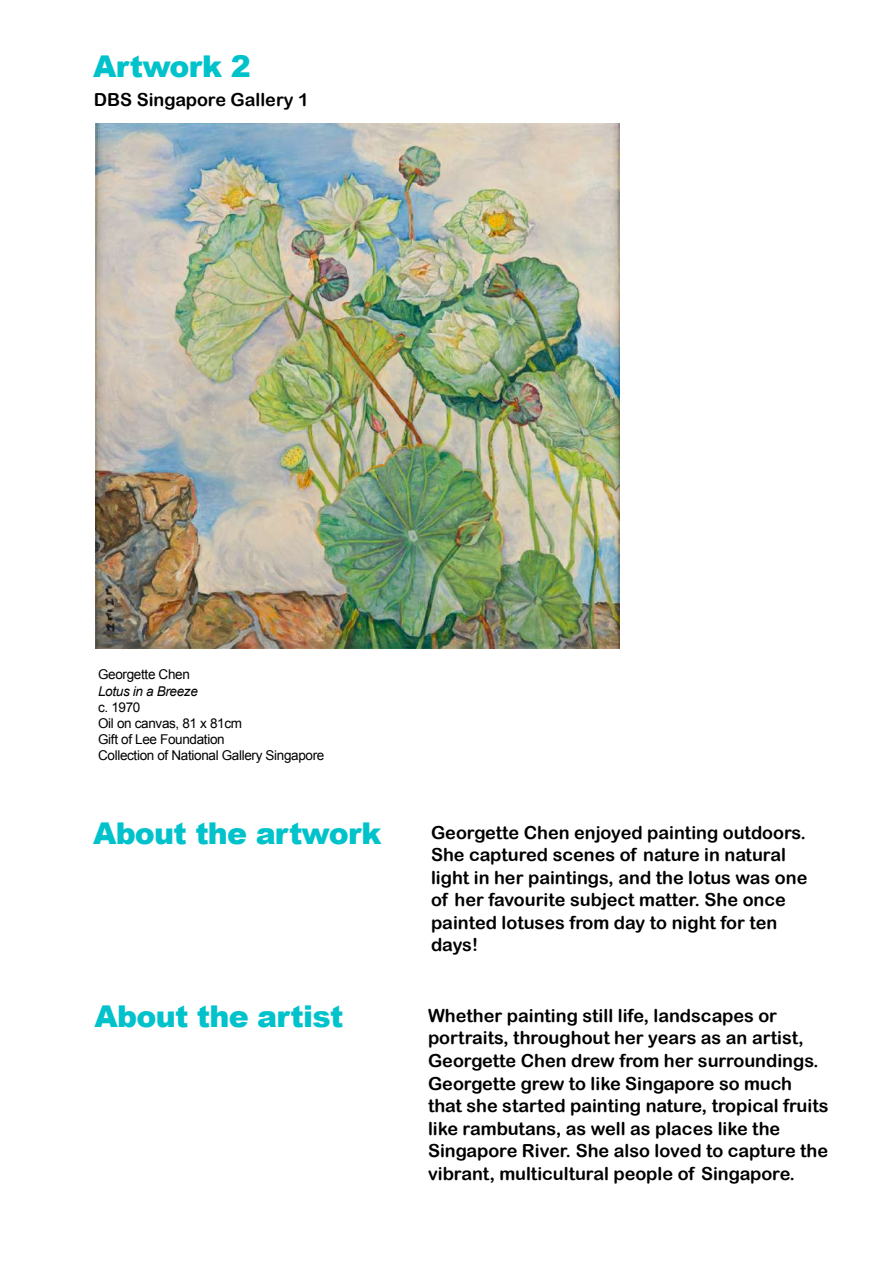
<style>
.page{position:relative;width:894px;height:1264px;background:#fff}
.page>*{position:absolute;margin:0;border:0;box-sizing:border-box;transform-origin:0 0}
.t1{font:900 30px "Arial";letter-spacing:-.025em;color:#00c2cb}
.t2{font:18px/22.5px "Arial Rounded MT Bold";color:#000}
.t3{font:13.5px/16.2px "Arial";letter-spacing:-.025em;color:#000}
.t4{font:italic 13.5px "Arial";letter-spacing:-.025em;color:#000}
</style>
<div class="page">
<img style="left:96px;top:123px;width:523px;height:525px">
<h1 class="t1" style="left:93px;top:44px;width:159px">Artwork 2</h1>
<p class="t2" style="left:94px;top:88px;width:216px">DBS Singapore Gallery 1</p>
<p class="t3" style="left:98px;top:666px;width:93px">Georgette Chen</p>
<p class="t4" style="left:98px;top:683px;width:101px">Lotus in a Breeze</p>
<p class="t3" style="left:98px;top:699px;width:228px">c. 1970<br>Oil on canvas, 81 x 81cm<br>Gift of Lee Foundation<br>Collection of National Gallery Singapore</p>
<h1 class="t1" style="left:93px;top:811px;width:290px">About the artwork</h1>
<p class="t2" style="left:431px;top:821px;width:378px">Georgette Chen enjoyed painting outdoors.<br>She captured scenes of nature in natural light in her paintings, and the lotus was one of her favourite subject matter. She once painted lotuses from day to night for ten days!</p>
<h1 class="t1" style="left:94px;top:994px;width:250px">About the artist</h1>
<p class="t2" style="left:428px;top:1004px;width:402px">Whether painting still life, landscapes or portraits, throughout her years as an artist, Georgette Chen drew from her surroundings.<br>Georgette grew to like Singapore so much that she started painting nature, tropical fruits like rambutans, as well as places like the Singapore River. She also loved to capture the vibrant, multicultural people of Singapore.</p>
</div>
